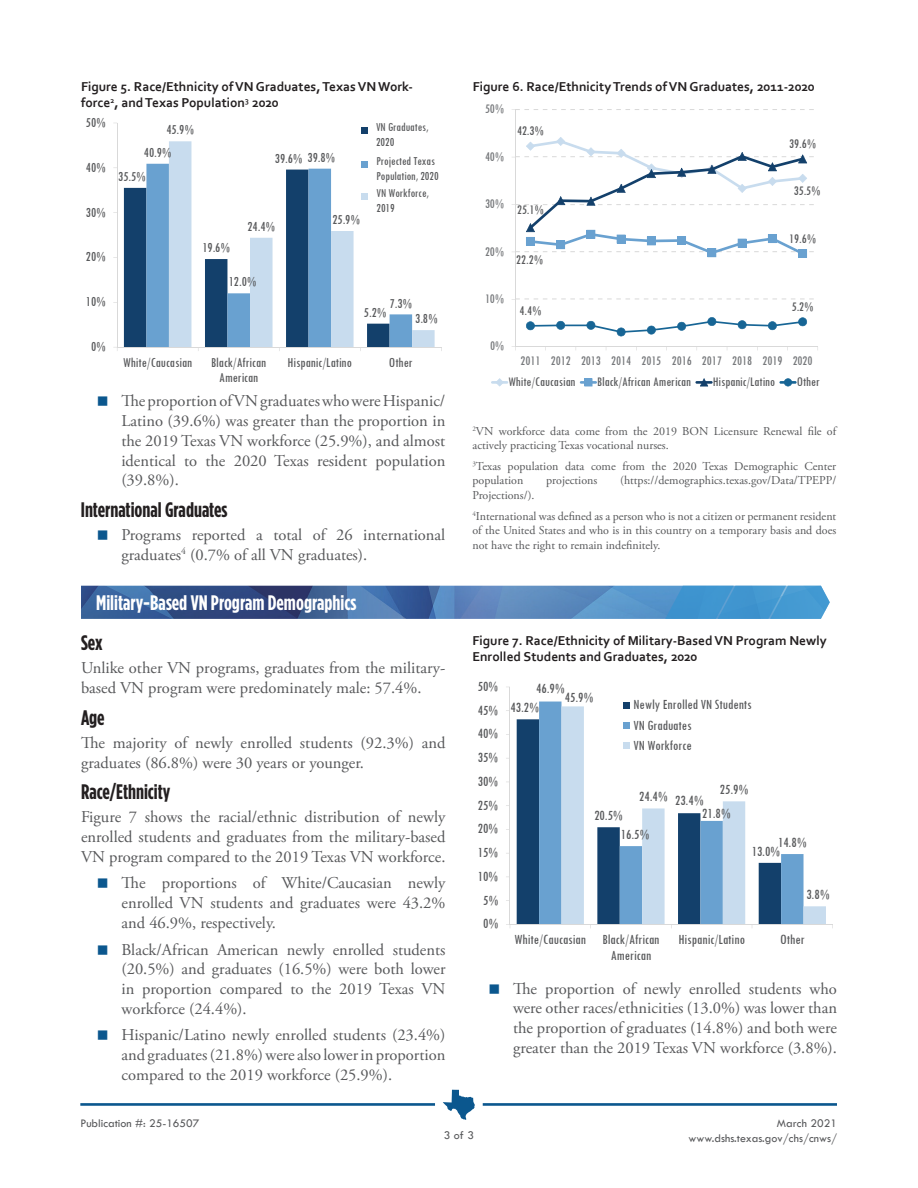
<style>
.page{position:relative;width:918px;height:1188px;background:#fff}
.page>*{position:absolute;margin:0;border:0;box-sizing:border-box;transform-origin:0 0}
.t1{font:700 21px "Gotham Condensed";color:#231f20}
.t2{font:700 21px "Gotham Condensed";color:#fff}
.t3{font:16.5px/19.8px "Adobe Garamond Pro";color:#57585a;text-align:justify}
.t4{font:condensed 14.55px/20.5px "Tw Cen";color:#58595b}
.t5{font:condensed 14.1px/15.1px "Tw Cen";color:#58595b;text-align:center}
.t6{font:condensed 13.65px "Tw Cen";color:#58595b}
.t7{font:condensed 13.65px "Tw Cen";color:#76787b}
.t8{font:700 13.5px/16.2px "Corbel";color:#231f20}
.t9{font:condensed 12.6px/15.1px "Tw Cen";color:#58595b}
.t10{font:12px/14.4px "Adobe Garamond Pro";color:#57585a}
.t11{font:12px "Tw Cen";color:#57585a}
</style>
<div class="page">
<hr style="left:80px;top:1103px;width:355px;height:3px;background:#0b578e">
<svg style="left:443px;top:1090px;width:32px;height:30px"></svg>
<hr style="left:483px;top:1103px;width:354px;height:3px;background:#0b578e">
<div style="left:517px;top:719px;width:22px;height:205px;background:#13406b"></div>
<svg style="left:539px;top:702px;width:23px;height:222px;background:#6da3d1"></svg>
<svg style="left:562px;top:706px;width:264px;height:218px"></svg>
<hr style="left:510px;top:687px;width:1px;height:237px;background:#d9d9d9">
<hr style="left:510px;top:924px;width:323px;height:1px;background:#d9d9d9">
<div style="left:623px;top:702px;width:7px;height:6px;background:#13406b"></div>
<div style="left:623px;top:722px;width:7px;height:7px;background:#69a1d0"></div>
<div style="left:623px;top:743px;width:7px;height:6px;background:#c8dcee"></div>
<hr style="left:515px;top:110px;width:1px;height:237px;background:#d9d9d9">
<svg style="left:512px;top:299px;width:302px;height:1px"></svg>
<svg style="left:512px;top:109px;width:302px;height:1px"></svg>
<hr style="left:515px;top:346px;width:303px;height:1px;background:#d9d9d9">
<svg style="left:526px;top:317px;width:281px;height:20px"></svg>
<svg style="left:512px;top:137px;width:302px;height:121px"></svg>
<hr style="left:491px;top:381px;width:17px;height:3px;background:#c8dcee">
<svg style="left:497px;top:378px;width:7px;height:8px"></svg>
<hr style="left:580px;top:381px;width:17px;height:3px;background:#69a1d0">
<svg style="left:584px;top:378px;width:8px;height:8px"></svg>
<hr style="left:695px;top:381px;width:18px;height:3px;background:#13406b">
<svg style="left:700px;top:378px;width:8px;height:8px"></svg>
<hr style="left:779px;top:381px;width:18px;height:3px;background:#176595">
<svg style="left:784px;top:378px;width:8px;height:9px"></svg>
<div style="left:124px;top:187px;width:22px;height:160px;background:#13406b"></div>
<svg style="left:146px;top:164px;width:23px;height:183px;background:#6aa1cf"></svg>
<svg style="left:169px;top:141px;width:266px;height:206px"></svg>
<hr style="left:117px;top:123px;width:1px;height:224px;background:#d9d9d9">
<hr style="left:117px;top:347px;width:324px;height:1px;background:#d9d9d9">
<div style="left:361px;top:127px;width:7px;height:7px;background:#13406b"></div>
<div style="left:361px;top:161px;width:7px;height:7px;background:#69a1d0"></div>
<div style="left:361px;top:193px;width:7px;height:7px;background:#c8dcee"></div>
<img style="left:81px;top:586px;width:584px;height:33px">
<svg style="left:665px;top:586px;width:165px;height:33px;background:#4899d1"></svg>
<p class="t8" style="left:81px;top:78px;width:334px">Figure 5. Race/Ethnicity of VN Graduates, Texas VN Work&shy;force<sup>2</sup>, and Texas Population<sup>3</sup> 2020</p>
<p class="t5" style="left:86px;top:115px;width:21px">50%</p>
<p class="t5" style="left:86px;top:159px;width:21px">40%</p>
<p class="t5" style="left:86px;top:204px;width:21px">30%</p>
<p class="t5" style="left:86px;top:249px;width:21px">20%</p>
<p class="t5" style="left:86px;top:294px;width:21px">10%</p>
<p class="t5" style="left:91px;top:339px;width:16px">0%</p>
<p class="t5" style="left:166px;top:122px;width:29px">45.9%</p>
<p class="t5" style="left:144px;top:144px;width:29px">40.9%</p>
<p class="t5" style="left:118px;top:169px;width:29px">35.5%</p>
<p class="t5" style="left:275px;top:150px;width:62px">39.6% 39.8%</p>
<p class="t5" style="left:202px;top:240px;width:29px">19.6%</p>
<p class="t5" style="left:247px;top:218px;width:29px">24.4%</p>
<p class="t5" style="left:229px;top:274px;width:29px">12.0%</p>
<p class="t5" style="left:332px;top:212px;width:29px">25.9%</p>
<p class="t9" style="left:376px;top:119px;width:54px">VN Graduates,<br>2020</p>
<p class="t9" style="left:376px;top:153px;width:64px">Projected Texas<br>Population, 2020</p>
<p class="t9" style="left:377px;top:185px;width:54px">VN Workforce,<br>2019</p>
<p class="t5" style="left:390px;top:295px;width:24px">7.3%</p>
<p class="t5" style="left:364px;top:304px;width:24px">5.2%</p>
<p class="t5" style="left:415px;top:311px;width:24px">3.8%</p>
<p class="t5" style="left:123px;top:354px;width:71px">White/Caucasian</p>
<p class="t5" style="left:211px;top:354px;width:57px">Black/African<br>American</p>
<p class="t5" style="left:288px;top:354px;width:66px">Hispanic/Latino</p>
<p class="t5" style="left:389px;top:354px;width:25px">Other</p>
<p class="t3" style="left:121px;top:392px;width:326px">The proportion of VN graduates who were Hispanic/ Latino (39.6%) was greater than the proportion in the 2019 Texas VN workforce (25.9%), and almost identical to the 2020 Texas resident population (39.8%).</p>
<h3 class="t1" style="left:81px;top:498px;width:148px">International Graduates</h3>
<p class="t3" style="left:121px;top:525px;width:325px">Programs reported a total of 26 international graduates<sup>4</sup> (0.7% of all VN graduates).</p>
<p class="t2" style="left:96px;top:590px;width:262px">Military-Based VN Program Demographics</p>
<h3 class="t1" style="left:81px;top:631px;width:23px">Sex</h3>
<p class="t3" style="left:81px;top:659px;width:366px">Unlike other VN programs, graduates from the military&shy;based VN program were predominately male: 57.4%.</p>
<h3 class="t1" style="left:81px;top:705px;width:25px">Age</h3>
<p class="t3" style="left:81px;top:733px;width:366px">The majority of newly enrolled students (92.3%) and graduates (86.8%) were 30 years or younger.</p>
<h3 class="t1" style="left:81px;top:780px;width:91px">Race/Ethnicity</h3>
<p class="t3" style="left:81px;top:808px;width:366px">Figure 7 shows the racial/ethnic distribution of newly enrolled students and graduates from the military-based VN program compared to the 2019 Texas VN workforce.</p>
<p class="t3" style="left:122px;top:874px;width:325px">The proportions of White/Caucasian newly enrolled VN students and graduates were 43.2% and 46.9%, respectively.</p>
<p class="t3" style="left:122px;top:940px;width:326px">Black/African American newly enrolled students (20.5%) and graduates (16.5%) were both lower in proportion compared to the 2019 Texas VN workforce (24.4%).</p>
<p class="t3" style="left:122px;top:1026px;width:326px">Hispanic/Latino newly enrolled students (23.4%) and graduates (21.8%) were also lower in proportion compared to the 2019 workforce (25.9%).</p>
<p class="t8" style="left:473px;top:78px;width:344px">Figure 6. Race/Ethnicity Trends of VN Graduates, 2011-2020</p>
<p class="t6" style="left:517px;top:123px;width:28px">42.3%</p>
<p class="t7" style="left:485px;top:101px;width:21px">50%</p>
<p class="t7" style="left:485px;top:148px;width:21px">40%</p>
<p class="t7" style="left:485px;top:196px;width:21px">30%</p>
<p class="t7" style="left:485px;top:243px;width:21px">20%</p>
<p class="t7" style="left:485px;top:291px;width:21px">10%</p>
<p class="t7" style="left:490px;top:338px;width:16px">0%</p>
<p class="t6" style="left:789px;top:136px;width:28px">39.6%</p>
<p class="t6" style="left:517px;top:201px;width:28px">25.1%</p>
<p class="t6" style="left:516px;top:251px;width:28px">22.2%</p>
<p class="t6" style="left:794px;top:182px;width:28px">35.5%</p>
<p class="t6" style="left:789px;top:230px;width:28px">19.6%</p>
<p class="t6" style="left:520px;top:303px;width:23px">4.4%</p>
<p class="t6" style="left:792px;top:299px;width:23px">5.2%</p>
<p class="t7" style="left:521px;top:353px;width:294px">2011 2012 2013 2014 2015 2016 2017 2018 2019 2020</p>
<p class="t6" style="left:508px;top:374px;width:69px">White/Caucasian</p>
<p class="t6" style="left:597px;top:374px;width:95px">Black/African American</p>
<p class="t6" style="left:713px;top:374px;width:64px">Hispanic/Latino</p>
<p class="t6" style="left:797px;top:374px;width:24px">Other</p>
<p class="t10" style="left:472px;top:424px;width:365px"><sup>2</sup>VN workforce data come from the 2019 BON Licensure Renewal file of actively practicing Texas vocational nurses.</p>
<p class="t10" style="left:472px;top:459px;width:365px"><sup>3</sup>Texas population data come from the 2020 Texas Demographic Center population</p>
<p class="t10" style="left:546px;top:474px;width:53px">projections</p>
<p class="t10" style="left:620px;top:474px;width:218px">(https://demographics.texas.gov/Data/TPEPP/</p>
<p class="t10" style="left:472px;top:485px;width:365px;line-height:21.1px">Projections/).<br><sup>4</sup>International was defined as a person who is not a citizen or permanent resident</p>
<p class="t10" style="left:472px;top:524px;width:365px">of the United States and who is in this country on a temporary basis and does not have the right to remain indefinitely.</p>
<p class="t8" style="left:472px;top:632px;width:356px">Figure 7. Race/Ethnicity of Military-Based VN Program Newly<br>Enrolled Students and Graduates, 2020</p>
<p class="t4" style="left:510px;top:697px;width:30px">43.2%</p>
<p class="t4" style="left:478px;top:676px;width:22px">50%</p>
<p class="t4" style="left:536px;top:678px;width:30px">46.9%</p>
<p class="t4" style="left:565px;top:687px;width:30px">45.9%</p>
<p class="t4" style="left:633px;top:694px;width:120px">Newly Enrolled VN Students<br>VN Graduates<br>VN Workforce</p>
<p class="t4" style="left:478px;top:700px;width:22px">45%</p>
<p class="t4" style="left:478px;top:723px;width:22px">40%</p>
<p class="t4" style="left:478px;top:747px;width:22px">35%</p>
<p class="t4" style="left:478px;top:771px;width:22px">30%</p>
<p class="t4" style="left:478px;top:795px;width:22px">25%</p>
<p class="t4" style="left:478px;top:818px;width:22px">20%</p>
<p class="t4" style="left:478px;top:842px;width:22px">15%</p>
<p class="t4" style="left:478px;top:866px;width:22px">10%</p>
<p class="t4" style="left:483px;top:890px;width:17px">5%</p>
<p class="t4" style="left:483px;top:913px;width:17px">0%</p>
<p class="t4" style="left:594px;top:805px;width:30px">20.5%</p>
<p class="t4" style="left:639px;top:786px;width:30px">24.4%</p>
<p class="t4" style="left:621px;top:824px;width:30px">16.5%</p>
<p class="t4" style="left:675px;top:790px;width:30px">23.4%</p>
<p class="t4" style="left:720px;top:779px;width:30px">25.9%</p>
<p class="t4" style="left:702px;top:803px;width:30px">21.8%</p>
<p class="t4" style="left:778px;top:832px;width:30px">14.8%</p>
<p class="t4" style="left:752px;top:841px;width:30px">13.0%</p>
<p class="t4" style="left:806px;top:884px;width:25px">3.8%</p>
<p class="t4" style="left:611px;top:932px;width:50px;line-height:15.5px;text-indent:-96px">White/Caucasian Black/African<br>American</p>
<p class="t4" style="left:678px;top:929px;width:68px">Hispanic/Latino</p>
<p class="t4" style="left:780px;top:929px;width:26px">Other</p>
<p class="t3" style="left:513px;top:979px;width:326px">The proportion of newly enrolled students who were other races/ethnicities (13.0%) was lower than the proportion of graduates (14.8%) and both were greater than the 2019 Texas VN workforce (3.8%).</p>
<p class="t11" style="left:80px;top:1116px;width:121px">Publication #: 25-16507</p>
<p class="t11" style="left:777px;top:1116px;width:62px">March 2021</p>
<p class="t11" style="left:444px;top:1128px;width:32px">3 of 3</p>
<p class="t11" style="left:689px;top:1131px;width:150px">www.dshs.texas.gov/chs/cnws/</p>
</div>
